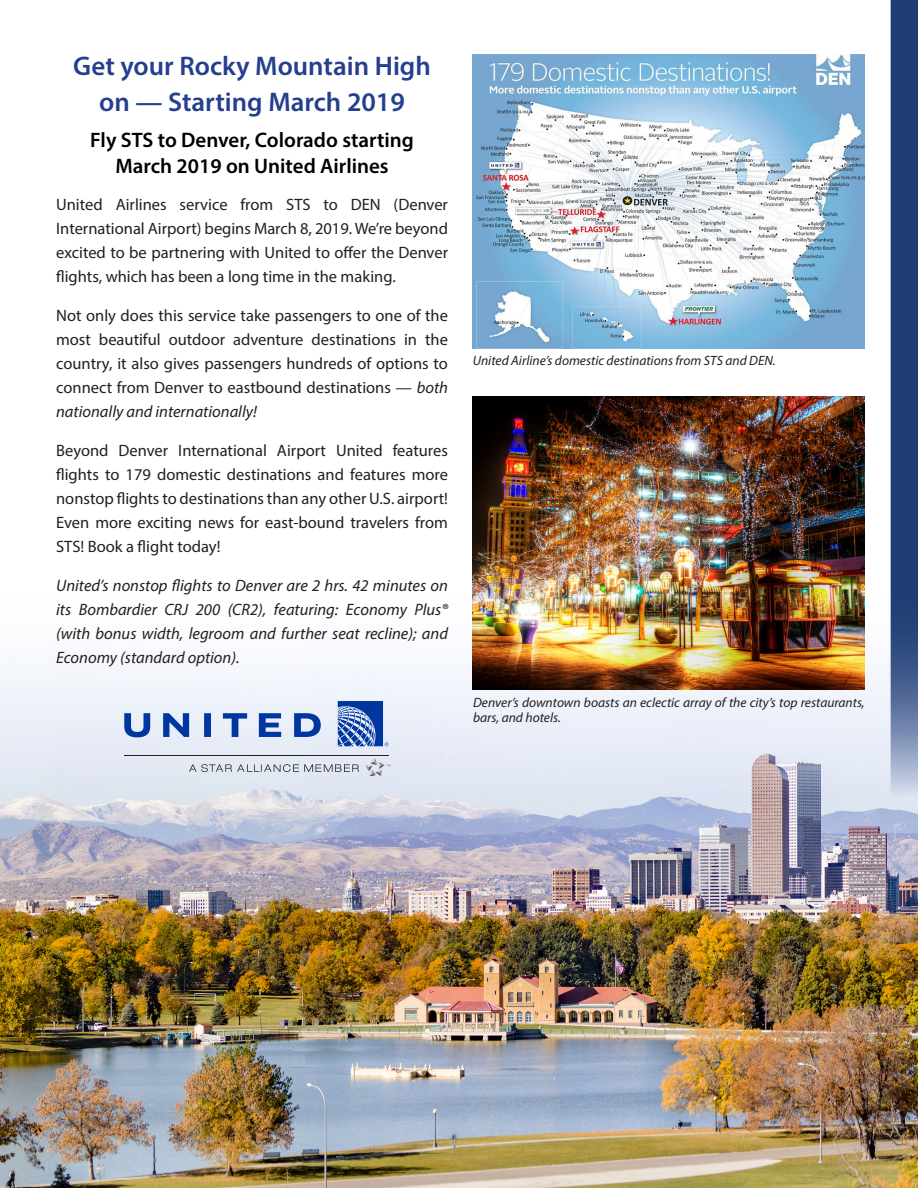
<style>
.page{position:relative;width:918px;height:1188px;background:#fff}
.page>*{position:absolute;margin:0;border:0;box-sizing:border-box;transform-origin:0 0}
.Text_11__L_Justified{font:600 27px/36px "Myriad Pro";color:#253f8e;text-align:center}
._1_Subhead_14_Center{font:600 21px "Myriad Pro";color:#000}
.t1{font:16.5px/24px "Myriad Pro";color:#231f20;text-align:justify}
.t2{font:italic 16.5px/24px "Myriad Pro";color:#231f20;text-align:justify}
.Caption_under_Image{font:italic 13.5px/15px "Myriad Pro";color:#231f20}
.s1{font-style:italic}
</style>
<div class="page">
<svg style="left:890px;top:0;width:28px;height:580px;background:#354f80"></svg>
<img style="left:0;top:580px;width:918px;height:608px">
<img style="left:473px;top:396px;width:392px;height:294px">
<img style="left:472px;top:55px;width:392px;height:294px">
<hr style="left:124px;top:755px;width:264px;height:1px;background:#231f20">
<svg style="left:163px;top:713px;width:26px;height:24px"></svg>
<svg style="left:204px;top:713px;width:7px;height:24px"></svg>
<svg style="left:259px;top:713px;width:22px;height:24px"></svg>
<svg style="left:223px;top:713px;width:24px;height:24px"></svg>
<svg style="left:294px;top:713px;width:27px;height:24px"></svg>
<svg style="left:124px;top:713px;width:26px;height:24px"></svg>
<svg style="left:338px;top:701px;width:50px;height:45px;background:#5579c0"></svg>
<svg style="left:189px;top:764px;width:170px;height:8px"></svg>
<svg style="left:366px;top:758px;width:24px;height:18px"></svg>
<p class="Text_11__L_Justified" style="left:73px;top:47px;width:359px">Get your Rocky Mountain High on — Starting March 2019</p>
<p class="_1_Subhead_14_Center" style="left:90px;top:127px;width:325px">Fly STS to Denver, Colorado starting</p>
<p class="_1_Subhead_14_Center" style="left:115px;top:153px;width:275px">March 2019 on United Airlines</p>
<p class="t1" style="left:56px;top:193px;width:393px">United Airlines service from STS to DEN (Denver International Airport) begins March 8, 2019. We’re beyond excited to be partnering with United to offer the Denver flights, which has been a long time in the making.</p>
<p class="t1" style="left:56px;top:304px;width:393px">Not only does this service take passengers to one of the most beautiful outdoor adventure destinations in the country, it also gives passengers hundreds of options to connect from Denver to eastbound destinations — <span class="s1">both nationally and internationally!</span></p>
<p class="t1" style="left:56px;top:439px;width:393px">Beyond Denver International Airport United features flights to 179 domestic destinations and features more nonstop flights to destinations than any other U.S. airport!<br>Even more exciting news for east-bound travelers from STS! Book a flight today!</p>
<p class="t2" style="left:56px;top:574px;width:393px">United’s nonstop flights to Denver are 2 hrs. 42 minutes on its Bombardier CRJ 200 (CR2), featuring: Economy Plus® (with bonus width, legroom and further seat recline); and Economy (standard option).</p>
<p class="Caption_under_Image" style="left:473px;top:352px;width:305px">United Airline’s domestic destinations from STS and DEN.</p>
<p class="Caption_under_Image" style="left:473px;top:695px;width:393px">Denver’s downtown boasts an eclectic array of the city’s top restaurants, bars, and hotels.</p>
</div>
